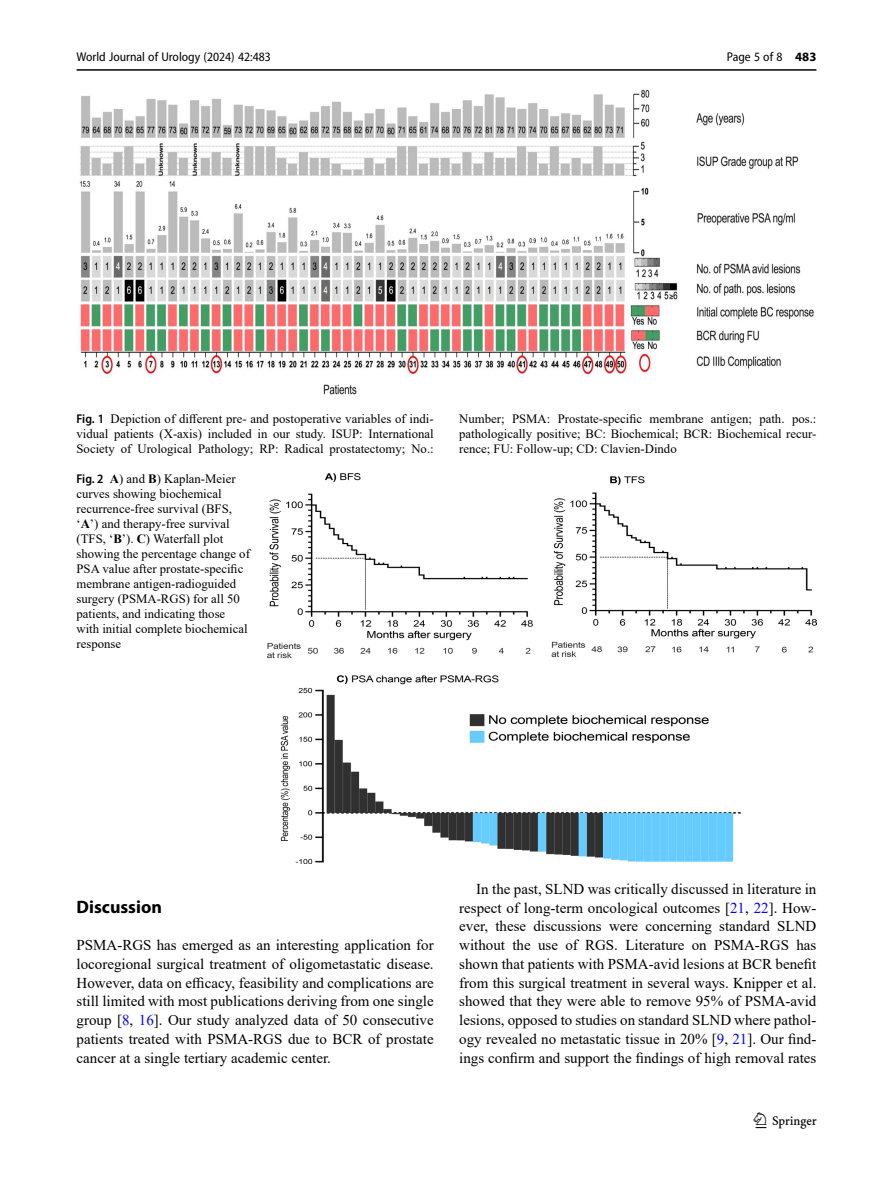
<style>
.page{position:relative;width:893px;height:1187px;background:#fff}
.page>*{position:absolute;margin:0;border:0;box-sizing:border-box;transform-origin:0 0}
.t1{font:22.5px "Springnew";color:#000}
.Head_1{font:700 18px "Myriad Pro";color:#000}
.Body_Text_Indent{font:15px/18.8px "Times New Roman";color:#000;text-align:justify}
.Body_Text{font:15px/18.8px "Times New Roman";color:#000;text-align:justify}
.Figure_Caption{font:12.75px/15px "Times New Roman";color:#000;text-align:justify}
.Figure_Caption_Side{font:12.75px/15px "Times New Roman";color:#000}
.t2{font:semi-condensed 12.75px "Myriad Pro";color:#000}
.s1{font-weight:700;font-stretch:normal}
.s2{font-family:"Myriad Pro";font-weight:600;font-stretch:semi-condensed}
.s3{font-weight:700}
.s4{color:#00f}
</style>
<div class="page">
<hr style="left:77px;top:69px;width:739px;height:2px;background:#000">
<img style="left:268px;top:473px;width:548px;height:390px">
<img style="left:80px;top:89px;width:734px;height:306px">
<p class="t2" style="left:77px;top:49px;width:196px">World Journal of Urology (2024) 42:483</p>
<p class="t2" style="left:727px;top:49px;width:91px">Page 5 of 8 <span class="s1">483</span></p>
<p class="Figure_Caption" style="left:77px;top:411px;width:359px"><span class="s2">Fig. 1</span> Depiction of different pre- and postoperative variables of indi&shy;vidual patients (X-axis) included in our study. ISUP: International Society of Urological Pathology; RP: Radical prostatectomy; No.:</p>
<p class="Figure_Caption" style="left:459px;top:411px;width:359px">Number; PSMA: Prostate-specific membrane antigen; path. pos.: pathologically positive; BC: Biochemical; BCR: Biochemical recur&shy;rence; FU: Follow-up; CD: Clavien-Dindo</p>
<p class="Figure_Caption_Side" style="left:77px;top:471px;width:175px"><span class="s2">Fig. 2</span> <span class="s3">A</span>) and <span class="s3">B</span>) Kaplan-Meier curves showing biochemical recurrence-free survival (BFS, ‘<span class="s3">A</span>’) and therapy-free survival (TFS, ‘<span class="s3">B</span>’). <span class="s3">C</span>) Waterfall plot showing the percentage change of<br>PSA value after prostate-specific membrane antigen-radioguided surgery (PSMA-RGS) for all 50 patients, and indicating those with initial complete biochemical response</p>
<p class="Head_1" style="left:77px;top:894px;width:87px">Discussion</p>
<p class="Body_Text" style="left:77px;top:935px;width:359px">PSMA-RGS has emerged as an interesting application for locoregional surgical treatment of oligometastatic disease.<br>However, data on efficacy, feasibility and complications are still limited with most publications deriving from one single group [<span class="s4">8</span>, <span class="s4">16</span>]. Our study analyzed data of 50 consecutive patients treated with PSMA-RGS due to BCR of prostate cancer at a single tertiary academic center.</p>
<p class="Body_Text_Indent" style="left:459px;top:878px;width:359px;text-indent:17px">In the past, SLND was critically discussed in literature in respect of long-term oncological outcomes [<span class="s4">21</span>, <span class="s4">22</span>]. How&shy;ever, these discussions were concerning standard SLND without the use of RGS. Literature on PSMA-RGS has shown that patients with PSMA-avid lesions at BCR benefit from this surgical treatment in several ways. Knipper et al. showed that they were able to remove 95% of PSMA-avid lesions, opposed to studies on standard SLND where pathol&shy;ogy revealed no metastatic tissue in 20% [<span class="s4">9</span>, <span class="s4">21</span>]. Our find&shy;ings confirm and support the findings of high removal rates</p>
<h1 class="t1" style="left:756px;top:1107px;width:63px">1 3</h1>
</div>
